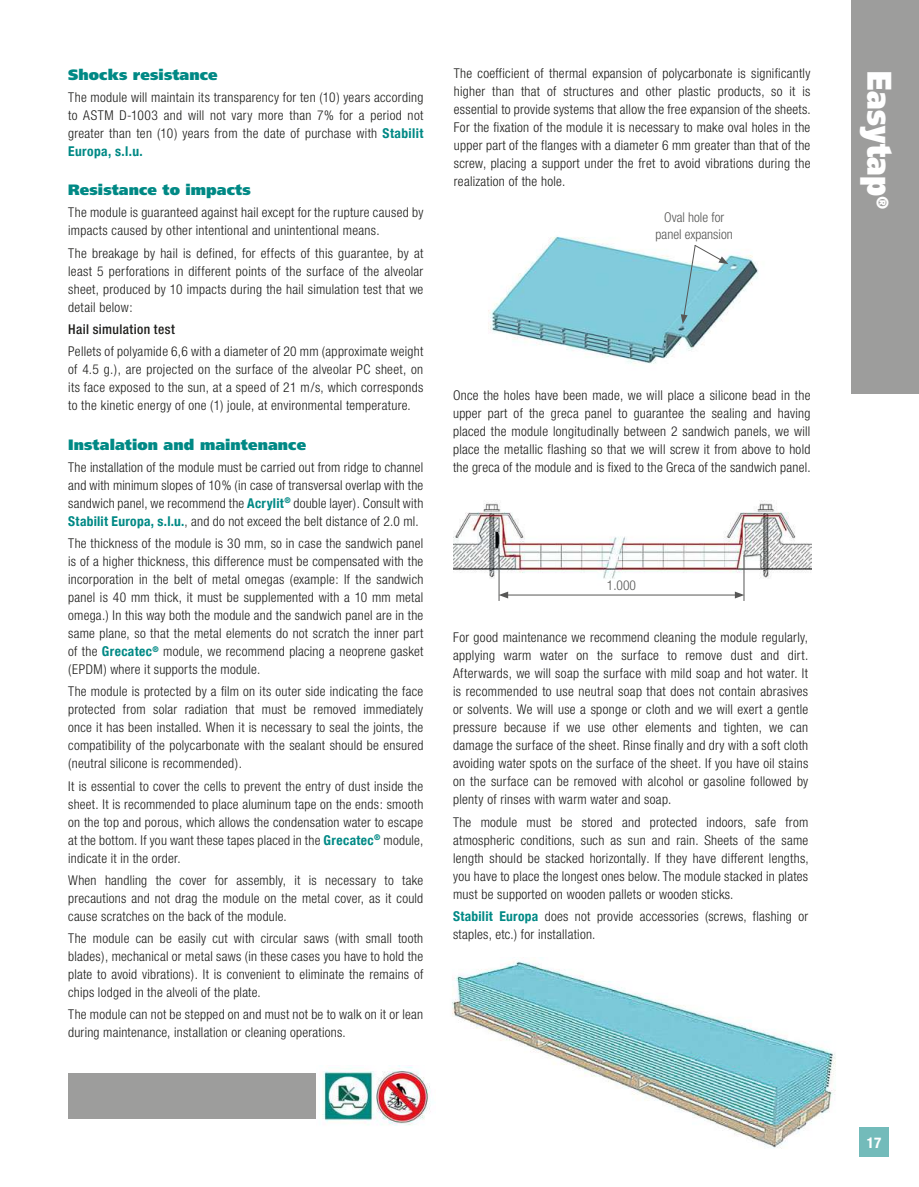
<style>
.page{position:relative;width:919px;height:1187px;background:#fff}
.page>*{position:absolute;margin:0;border:0;box-sizing:border-box;transform-origin:0 0}
.t1{font:900 34.2px "Frutiger";letter-spacing:.01em;color:#fff;scale:.83 1}
.t2{font:900 15px "Frutiger";letter-spacing:.005em;color:#008985}
.t3{font:700 condensed 15px "Helvetica Neue LT Com";color:#fff}
.t4{font:300 condensed 13.5px/18px "Helvetica Neue";letter-spacing:.02em;color:#1d1d1b;text-align:justify}
.t5{font:300 condensed 13.5px/18px "Helvetica Neue LT Com";letter-spacing:.02em;color:#1d1d1b;text-align:justify}
.t6{font:300 condensed 13.5px/16.2px "Helvetica Neue LT Com";color:#575756;text-align:center}
.t7{font:500 condensed 13.5px "Helvetica Neue LT Com";letter-spacing:.03em;color:#1d1d1b}
.t8{font:700 condensed 13.5px "Helvetica Neue LT Com";letter-spacing:.03em;color:#008985}
.s1{font-family:"Helvetica Neue LT Com";font-weight:700;color:#008985}
.s2{font-weight:700;color:#008985}
</style>
<div class="page">
<div style="left:859px;top:1127px;width:30px;height:30px;background:#73bbba"></div>
<hr style="left:0;top:0;width:1px;height:396px;background:#9d9d9c">
<img style="left:322px;top:1065px;width:109px;height:61px">
<div style="left:68px;top:1073px;width:248px;height:45px;background:#9d9d9c"></div>
<img style="left:452px;top:957px;width:384px;height:192px">
<div style="left:851px;top:0;width:68px;height:394px;background:#9d9d9c"></div>
<img style="left:488px;top:236px;width:271px;height:128px">
<svg style="left:681px;top:244px;width:47px;height:80px"></svg>
<img style="left:453px;top:501px;width:358px;height:100px">
<hr style="left:499px;top:555px;width:1px;height:46px;background:#575756">
<hr style="left:743px;top:555px;width:1px;height:46px;background:#575756">
<hr style="left:506px;top:594px;width:231px;height:1px;background:#575756">
<svg style="left:735px;top:591px;width:9px;height:7px"></svg>
<svg style="left:499px;top:591px;width:9px;height:7px"></svg>
<p class="t2" style="left:68px;top:65px;width:151px">Shocks resistance</p>
<p class="t4" style="left:68px;top:88px;width:357px">The module will maintain its transparency for ten (10) years according to ASTM D-1003 and will not vary more than 7% for a period not greater than ten (10) years from the date of purchase with <span class="s1">Stabilit</span></p>
<p class="t8" style="left:68px;top:143px;width:76px">Europa, s.l.u.</p>
<p class="t2" style="left:68px;top:181px;width:184px">Resistance to impacts</p>
<p class="t4" style="left:68px;top:204px;width:357px">The module is guaranteed against hail except for the rupture caused by impacts caused by other intentional and unintentional means.</p>
<p class="t4" style="left:68px;top:244px;width:357px">The breakage by hail is defined, for effects of this guarantee, by at least 5 perforations in different points of the surface of the alveolar sheet, produced by 10 impacts during the hail simulation test that we detail below:</p>
<p class="t7" style="left:68px;top:321px;width:108px">Hail simulation test</p>
<p class="t4" style="left:68px;top:342px;width:357px">Pellets of polyamide 6,6 with a diameter of 20 mm (approximate weight of 4.5 g.), are projected on the surface of the alveolar PC sheet, on its face exposed to the sun, at a speed of 21 m/s, which corresponds to the kinetic energy of one (1) joule, at environmental temperature.</p>
<p class="t2" style="left:68px;top:435px;width:239px">Instalation and maintenance</p>
<p class="t4" style="left:68px;top:458px;width:357px">The installation of the module must be carried out from ridge to channel and with minimum slopes of 10% (in case of transversal overlap with the sandwich panel, we recommend the <span class="s1">Acrylit</span><sup>®</sup> double layer). Consult with <span class="s1">Stabilit Europa, s.l.u.</span>, and do not exceed the belt distance of 2.0 ml.</p>
<p class="t4" style="left:68px;top:534px;width:357px">The thickness of the module is 30 mm, so in case the sandwich panel is of a higher thickness, this difference must be compensated with the incorporation in the belt of metal omegas (example: If the sandwich panel is 40 mm thick, it must be supplemented with a 10 mm metal omega.) In this way both the module and the sandwich panel are in the same plane, so that the metal elements do not scratch the inner part of the <span class="s1">Grecatec</span><sup>®</sup> module, we recommend placing a neoprene gasket (EPDM) where it supports the module.</p>
<p class="t4" style="left:68px;top:682px;width:357px">The module is protected by a film on its outer side indicating the face protected from solar radiation that must be removed immediately once it has been installed. When it is necessary to seal the joints, the compatibility of the polycarbonate with the sealant should be ensured (neutral silicone is recommended).</p>
<p class="t4" style="left:68px;top:776px;width:357px">It is essential to cover the cells to prevent the entry of dust inside the sheet. It is recommended to place aluminum tape on the ends: smooth on the top and porous, which allows the condensation water to escape at the bottom. If you want these tapes placed in the <span class="s1">Grecatec</span><sup>®</sup> module, indicate it in the order.</p>
<p class="t4" style="left:68px;top:871px;width:357px">When handling the cover for assembly, it is necessary to take precautions and not drag the module on the metal cover, as it could cause scratches on the back of the module.</p>
<p class="t4" style="left:68px;top:929px;width:357px">The module can be easily cut with circular saws (with small tooth blades), mechanical or metal saws (in these cases you have to hold the plate to avoid vibrations). It is convenient to eliminate the remains of chips lodged in the alveoli of the plate.</p>
<p class="t4" style="left:68px;top:1005px;width:356px">The module can not be stepped on and must not be to walk on it or lean during maintenance, installation or cleaning operations.</p>
<p class="t5" style="left:454px;top:64px;width:358px">The coefficient of thermal expansion of polycarbonate is significantly higher than that of structures and other plastic products, so it is essential to provide systems that allow the free expansion of the sheets.<br>For the fixation of the module it is necessary to make oval holes in the upper part of the flanges with a diameter 6 mm greater than that of the screw, placing a support under the fret to avoid vibrations during the realization of the hole.</p>
<p class="t6" style="left:655px;top:209px;width:79px">Oval hole for panel expansion</p>
<p class="t5" style="left:453px;top:386px;width:359px">Once the holes have been made, we will place a silicone bead in the upper part of the greca panel to guarantee the sealing and having placed the module longitudinally between 2 sandwich panels, we will place the metallic flashing so that we will screw it from above to hold the greca of the module and is fixed to the Greca of the sandwich panel.</p>
<p class="t6" style="left:607px;top:577px;width:31px">1.000</p>
<p class="t5" style="left:453px;top:628px;width:357px">For good maintenance we recommend cleaning the module regularly, applying warm water on the surface to remove dust and dirt.<br>Afterwards, we will soap the surface with mild soap and hot water. It is recommended to use neutral soap that does not contain abrasives or solvents. We will use a sponge or cloth and we will exert a gentle pressure because if we use other elements and tighten, we can damage the surface of the sheet. Rinse finally and dry with a soft cloth avoiding water spots on the surface of the sheet. If you have oil stains on the surface can be removed with alcohol or gasoline followed by plenty of rinses with warm water and soap.</p>
<p class="t5" style="left:453px;top:813px;width:357px">The module must be stored and protected indoors, safe from atmospheric conditions, such as sun and rain. Sheets of the same length should be stacked horizontally. If they have different lengths, you have to place the longest ones below. The module stacked in plates must be supported on wooden pallets or wooden sticks.</p>
<p class="t5" style="left:453px;top:907px;width:357px"><span class="s2">Stabilit Europa</span> does not provide accessories (screws, flashing or staples, etc.) for installation.</p>
<h1 class="t1" style="left:900px;top:71px;width:168px;rotate:90deg">Easytap<sup>®</sup></h1>
<p class="t3" style="left:867px;top:1133px;width:16px">17</p>
</div>
